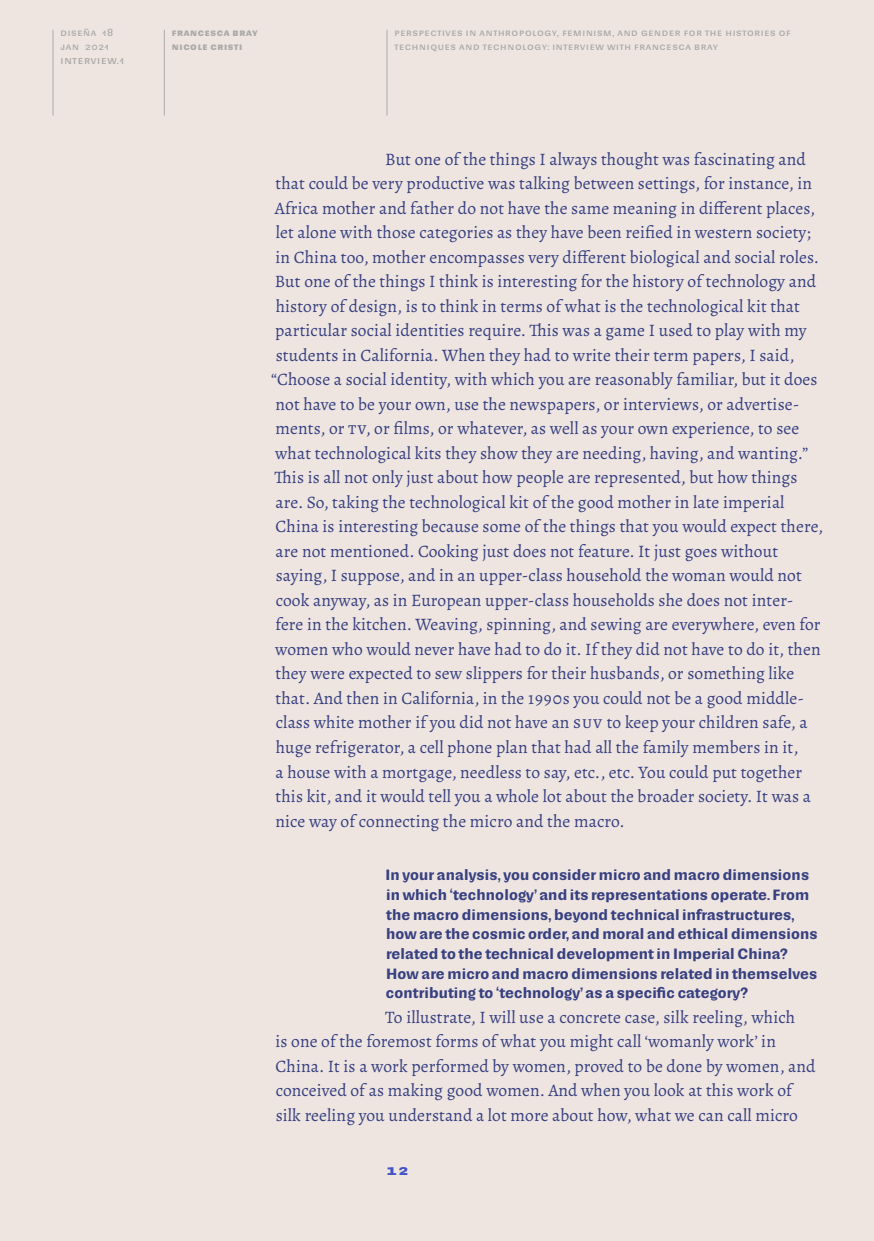
<style>
.page{position:relative;width:874px;height:1241px;background:#fff}
.page>*{position:absolute;margin:0;border:0;box-sizing:border-box;transform-origin:0 0}
.Answer{font:17.5px/24.5px "Alegreya";letter-spacing:.005em;color:#374080}
.Question_2_7{font:600 14px/19.6px "Sudamerican Grotesk";letter-spacing:.01em;color:#374080}
.t1{font:700 14px "Sudamerican Grotesk";color:#4354c7}
.t2{font:10.5px "Sudamerican Grotesk";letter-spacing:.07em;color:#ababab}
.t3{font:9.62px/14px "Sudamerican Grotesk";letter-spacing:.07em;color:#ababab}
.t4{font:700 9.62px/14px "Sudamerican Grotesk";letter-spacing:.07em;color:#ababab}
</style>
<div class="page">
<div style="left:0;top:0;width:873px;height:1240px;background:#eee5e1"></div>
<hr style="left:52px;top:30px;width:1px;height:85px;background:#ababab">
<hr style="left:164px;top:30px;width:1px;height:85px;background:#ababab">
<hr style="left:386px;top:30px;width:1px;height:85px;background:#ababab">
<p class="t3" style="left:60px;top:25px;width:54px">Diseña 18 jan 2021</p>
<p class="t2" style="left:60px;top:52px;width:65px">I nterview.1</p>
<p class="t4" style="left:172px;top:25px;width:87px">Francesca Bray<br>Nicole Cristi</p>
<p class="t3" style="left:394px;top:25px;width:396px">Perspectives in Anthropology, Feminism, and Gender for the H istories of<br>Techniques and Technology: I nterview with Francesca Bray</p>
<p class="Answer" style="left:271px;top:146px;width:553px;text-indent:114px">But one of the things I always thought was fascinating and that could be very productive was talking between settings, for instance, in Africa mother and father do not have the same meaning in different places, let alone with those categories as they have been reified in western society; in China too, mother encompasses very different biological and social roles.<br>But one of the things I think is interesting for the history of technology and history of design, is to think in terms of what is the technological kit that particular social identities require. This was a game I used to play with my students in California. When they had to write their term papers, I said, “Choose a social identity, with which you are reasonably familiar, but it does not have to be your own, use the newspapers, or interviews, or advertise&shy;ments, or TV, or films, or whatever, as well as your own experience, to see what technological kits they show they are needing, having, and wanting.” This is all not only just about how people are represented, but how things are. So, taking the technological kit of the good mother in late imperial China is interesting because some of the things that you would expect there, are not mentioned. Cooking just does not feature. It just goes without saying, I suppose, and in an upper-class household the woman would not cook anyway, as in European upper-class households she does not inter-<br>fere in the kitchen. Weaving, spinning, and sewing are everywhere, even for women who would never have had to do it. If they did not have to do it, then they were expected to sew slippers for their husbands, or something like that. And then in California, in the 1990s you could not be a good middle&shy;class white mother if you did not have an SUV to keep your children safe, a huge refrigerator, a cell phone plan that had all the family members in it,<br>a house with a mortgage, needless to say, etc., etc. You could put together this kit, and it would tell you a whole lot about the broader society. It was a nice way of connecting the micro and the macro.</p>
<p class="Question_2_7" style="left:385px;top:865px;width:433px">In your analysis, you consider micro and macro dimensions in which ‘technology’ and its representations operate. From the macro dimensions, beyond technical infrastructures, how are the cosmic order, and moral and ethical dimensions related to the technical development in Imperial China?<br>How are micro and macro dimensions related in themselves contributing to ‘technology’ as a specific category?</p>
<p class="Answer" style="left:275px;top:1004px;width:541px;text-indent:110px">To illustrate, I will use a concrete case, silk reeling, which<br>is one of the foremost forms of what you might call ‘womanly work’ in China. It is a work performed by women, proved to be done by women, and conceived of as making good women. And when you look at this work of silk reeling you understand a lot more about how, what we can call micro</p>
<p class="t1" style="left:386px;top:1158px;width:24px">12</p>
</div>
